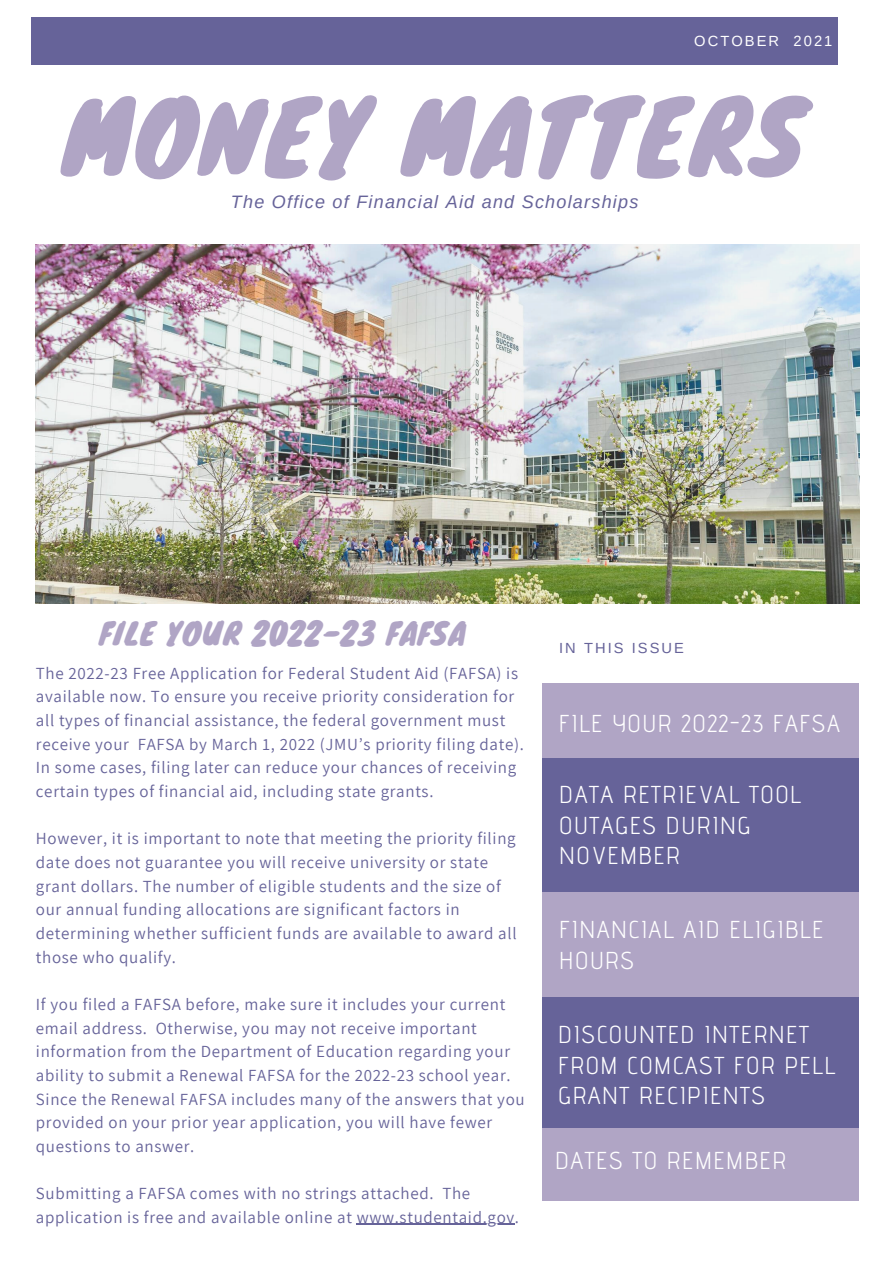
<style>
.page{position:relative;width:894px;height:1264px;background:#fff}
.page>*{position:absolute;margin:0;border:0;box-sizing:border-box;transform-origin:0 0}
.t1{font:97.95px "Knewave";letter-spacing:.03em;color:#b0a5c5}
.t2{font:29.85px "Knewave";letter-spacing:.03em;color:#b0a5c5}
.t3{font:24.45px/30.5px "Advent Pro";letter-spacing:.06em;color:#fff}
.t4{font:italic 18px "Arimo";letter-spacing:.07em;color:#666399}
.t5{font:16.95px/23.7px "Assistant";letter-spacing:.04em;color:#666399}
.t6{font:14.7px "Arimo";letter-spacing:.14em;color:#fff}
.t7{font:14.7px "Arimo";letter-spacing:.14em;color:#666399}
</style>
<div class="page">
<div style="left:31px;top:17px;width:806px;height:47px;background:#666399"></div>
<hr style="left:356px;top:1223px;width:159px;height:1px;background:#666399">
<div style="left:542px;top:757px;width:316px;height:136px;background:#666399"></div>
<div style="left:541px;top:891px;width:317px;height:106px;background:#b0a5c5"></div>
<div style="left:542px;top:683px;width:316px;height:74px;background:#b0a5c5"></div>
<div style="left:542px;top:997px;width:316px;height:136px;background:#666399"></div>
<div style="left:541px;top:1128px;width:317px;height:72px;background:#b0a5c5"></div>
<img style="left:35px;top:244px;width:823px;height:360px">
<p class="t6" style="left:694px;top:32px;width:140px">OCTOBER 2021</p>
<p class="t1" style="left:63px;top:57px;width:742px">MONEY MATTERS</p>
<p class="t4" style="left:231px;top:192px;width:409px">The Office of Financial Aid and Scholarships</p>
<p class="t2" style="left:99px;top:609px;width:367px">FILE YOUR 2022-23 FAFSA</p>
<p class="t5" style="left:36px;top:660px;width:489px">The 2022-23 Free Application for Federal Student Aid (FAFSA) is available now. To ensure you receive priority consideration for all types of financial assistance, the federal government must receive your FAFSA by March 1, 2022 (JMU’s priority filing date).<br>In some cases, filing later can reduce your chances of receiving certain types of financial aid, including state grants.</p>
<p class="t5" style="left:36px;top:826px;width:482px">However, it is important to note that meeting the priority filing date does not guarantee you will receive university or state grant dollars. The number of eligible students and the size of our annual funding allocations are significant factors in determining whether sufficient funds are available to award all those who qualify.</p>
<p class="t5" style="left:36px;top:991px;width:490px">If you filed a FAFSA before, make sure it includes your current email address. Otherwise, you may not receive important information from the Department of Education regarding your ability to submit a Renewal FAFSA for the 2022-23 school year.<br>Since the Renewal FAFSA includes many of the answers that you provided on your prior year application, you will have fewer questions to answer.</p>
<p class="t5" style="left:36px;top:1180px;width:484px">Submitting a FAFSA comes with no strings attached. The application is free and available online at www.studentaid.gov.</p>
<p class="t7" style="left:559px;top:640px;width:126px">IN THIS ISSUE</p>
<p class="t3" style="left:558px;top:707px;width:282px">FILE YOUR 2022-23 FAFSA</p>
<p class="t3" style="left:559px;top:779px;width:243px">DATA RETRIEVAL TOOL<br>OUTAGES DURING<br>NOVEMBER</p>
<p class="t3" style="left:559px;top:914px;width:265px">FINANCIAL AID ELIGIBLE<br>HOURS</p>
<p class="t3" style="left:558px;top:1019px;width:278px">DISCOUNTED INTERNET<br>FROM COMCAST FOR PELL<br>GRANT RECIPIENTS</p>
<p class="t3" style="left:555px;top:1144px;width:232px">DATES TO REMEMBER</p>
</div>
